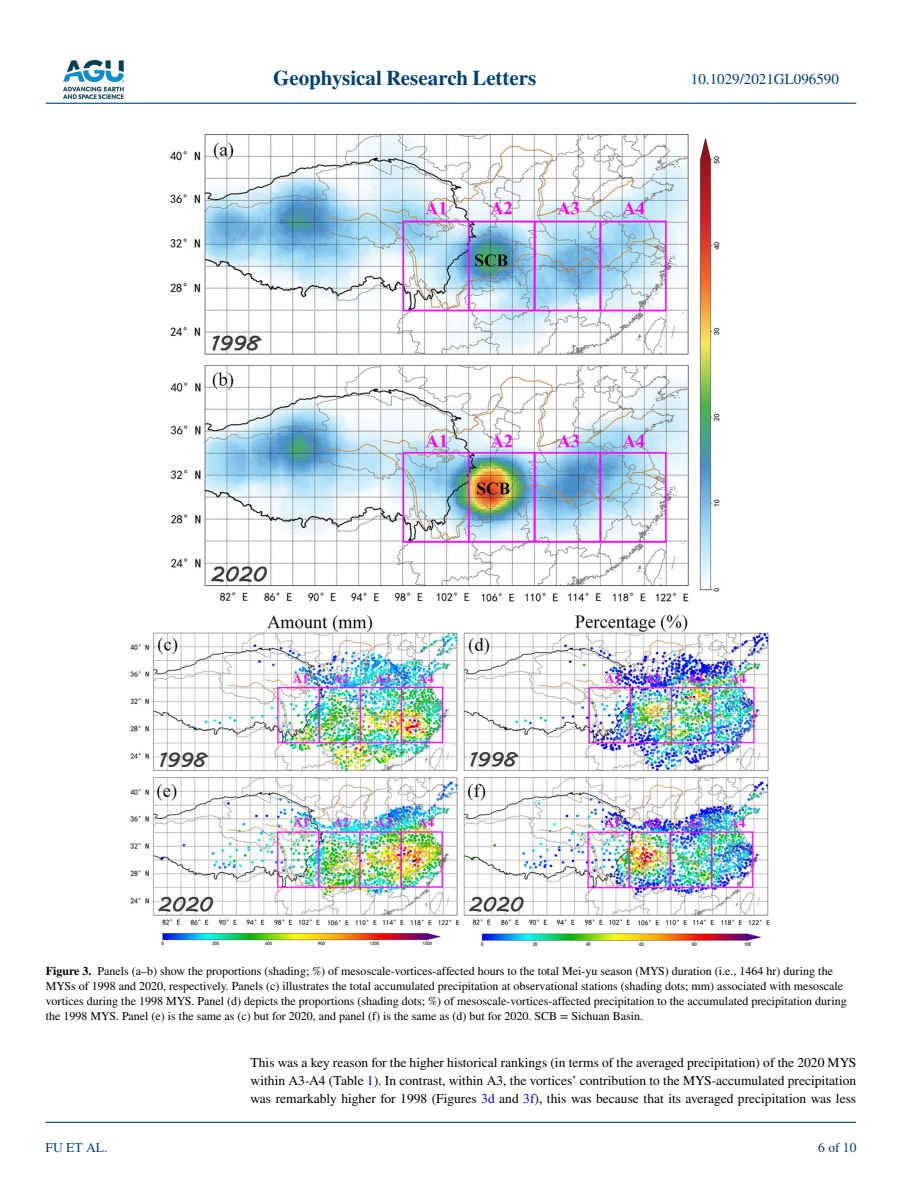
<style>
.page{position:relative;width:902px;height:1183px;background:#fff}
.page>*{position:absolute;margin:0;border:0;box-sizing:border-box;transform-origin:0 0}
.t1{font:700 21px "STIX";color:#004174}
.t2{font:15px "STIX";color:#004174}
.t3{font:13.5px/18px "STIX";color:#000;text-align:justify}
.t4{font:13.5px "STIX";color:#004174}
.t5{font:12px/15px "STIX";color:#000}
.s1{font-weight:700}
.s2{color:#00f}
</style>
<div class="page">
<img style="left:63px;top:60px;width:60px;height:39px">
<hr style="left:46px;top:103px;width:810px;height:1px;background:#004174">
<hr style="left:45px;top:1121px;width:810px;height:1px;background:#004174">
<img style="left:130px;top:134px;width:640px;height:812px">
<h1 class="t1" style="left:273px;top:66px;width:265px">Geophysical Research Letters</h1>
<p class="t2" style="left:691px;top:69px;width:149px">10.1029/2021GL096590</p>
<p class="t5" style="left:46px;top:964px;width:802px"><span class="s1">Figure 3.</span> Panels (a–b) show the proportions (shading; %) of mesoscale-vortices-affected hours to the total Mei-yu season (MYS) duration (i.e., 1464 hr) during the MYSs of 1998 and 2020, respectively. Panels (c) illustrates the total accumulated precipitation at observational stations (shading dots; mm) associated with mesoscale vortices during the 1998 MYS. Panel (d) depicts the proportions (shading dots; %) of mesoscale-vortices-affected precipitation to the accumulated precipitation during the 1998 MYS. Panel (e) is the same as (c) but for 2020, and panel (f) is the same as (d) but for 2020. SCB = Sichuan Basin.</p>
<p class="t4" style="left:45px;top:1138px;width:63px">FU ET AL.</p>
<p class="t3" style="left:250px;top:1053px;width:607px">This was a key reason for the higher historical rankings (in terms of the averaged precipitation) of the 2020 MYS within A3-A4 (Table <span class="s2">1</span>). In contrast, within A3, the vortices’ contribution to the MYS-accumulated precipitation was remarkably higher for 1998 (Figures <span class="s2">3d</span> and <span class="s2">3f</span>), this was because that its averaged precipitation was less</p>
<p class="t4" style="left:818px;top:1138px;width:40px">6 of 10</p>
</div>
